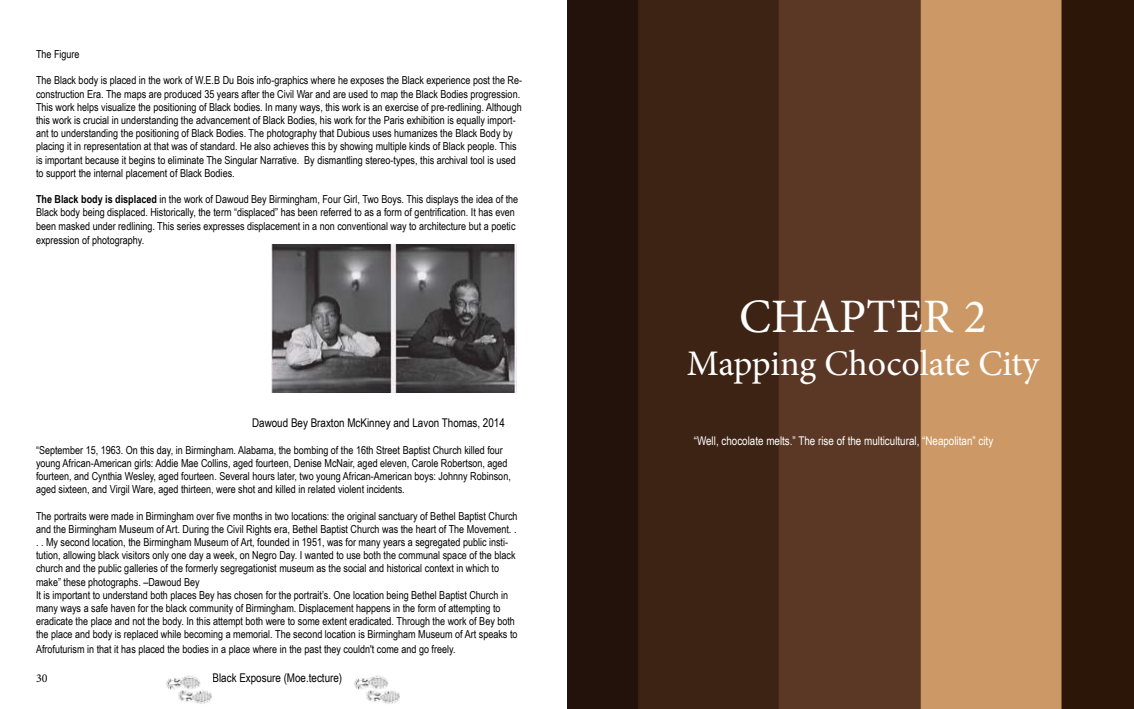
<style>
.page{position:relative;width:1134px;height:709px;background:#fff}
.page>*{position:absolute;margin:0;border:0;box-sizing:border-box;transform-origin:0 0}
.t1{font:48px "Minion Pro";color:#fff}
.t2{font:36px "Minion Pro";letter-spacing:-.005em;color:#fff}
.t3{font:12px "Arial Narrow";color:#000}
.t4{font:12px "Arial Narrow";color:#fff}
.t5{font:12px "Minion Pro";color:#000}
.t6{font:11px/13.2px "Arial Narrow";color:#000}
.s1{font-weight:700}
</style>
<div class="page">
<img style="left:355px;top:675px;width:45px;height:29px">
<img style="left:166px;top:675px;width:46px;height:29px">
<img style="left:567px;top:0;width:566px;height:708px">
<img style="left:271px;top:245px;width:245px;height:147px">
<p class="t6" style="left:36px;top:47px;width:45px">The Figure</p>
<p class="t6" style="left:36px;top:73px;width:487px">The Black body is placed in the work of W.E.B Du Bois info-graphics where he exposes the Black experience post the Re&shy;construction Era. The maps are produced 35 years after the Civil War and are used to map the Black Bodies progression.<br>This work helps visualize the positioning of Black bodies. In many ways, this work is an exercise of pre-redlining. Although this work is crucial in understanding the advancement of Black Bodies, his work for the Paris exhibition is equally import&shy;ant to understanding the positioning of Black Bodies. The photography that Dubious uses humanizes the Black Body by placing it in representation at that was of standard. He also achieves this by showing multiple kinds of Black people. This is important because it begins to eliminate The Singular Narrative. By dismantling stereo-types, this archival tool is used to support the internal placement of Black Bodies.</p>
<p class="t6" style="left:36px;top:192px;width:484px"><span class="s1">The Black body is displaced</span> in the work of Dawoud Bey Birmingham, Four Girl, Two Boys. This displays the idea of the<br>Black body being displaced. Historically, the term “displaced” has been referred to as a form of gentrification. It has even been masked under redlining. This series expresses displacement in a non conventional way to architecture but a poetic</p>
<p class="t6" style="left:36px;top:233px;width:110px">expression of photography.</p>
<p class="t3" style="left:252px;top:414px;width:254px">Dawoud Bey Braxton McKinney and Lavon Thomas, 2014</p>
<p class="t6" style="left:36px;top:442px;width:476px">“September 15, 1963. On this day, in Birmingham. Alabama, the bombing of the 16th Street Baptist Church killed four young African-American girls: Addie Mae Collins, aged fourteen, Denise McNair, aged eleven, Carole Robertson, aged fourteen, and Cynthia Wesley, aged fourteen. Several hours later, two young African-American boys: Johnny Robinson, aged sixteen, and Virgil Ware, aged thirteen, were shot and killed in related violent incidents.</p>
<p class="t6" style="left:36px;top:508px;width:483px">The portraits were made in Birmingham over five months in two locations: the original sanctuary of Bethel Baptist Church and the Birmingham Museum of Art. During the Civil Rights era, Bethel Baptist Church was the heart of The Movement. . . . My second location, the Birmingham Museum of Art, founded in 1951, was for many years a segregated public insti&shy;tution, allowing black visitors only one day a week, on Negro Day. I wanted to use both the communal space of the black church and the public galleries of the formerly segregationist museum as the social and historical context in which to make” these photographs. –Dawoud Bey<br>It is important to understand both places Bey has chosen for the portrait’s. One location being Bethel Baptist Church in many ways a safe haven for the black community of Birmingham. Displacement happens in the form of attempting to eradicate the place and not the body. In this attempt both were to some extent eradicated. Through the work of Bey both the place and body is replaced while becoming a memorial. The second location is Birmingham Museum of Art speaks to</p>
<p class="t6" style="left:36px;top:642px;width:421px">Afrofuturism in that it has placed the bodies in a place where in the past they couldn't come and go freely.</p>
<p class="t5" style="left:36px;top:669px;width:13px">30</p>
<p class="t3" style="left:212px;top:668px;width:131px">Black Exposure (Moe.tecture)</p>
<h1 class="t1" style="left:739px;top:284px;width:249px">CHAPTER 2</h1>
<h2 class="t2" style="left:686px;top:339px;width:354px">Mapping Chocolate City</h2>
<p class="t4" style="left:693px;top:432px;width:301px">“Well, chocolate melts.” The rise of the multicultural, “Neapolitan” city</p>
</div>
